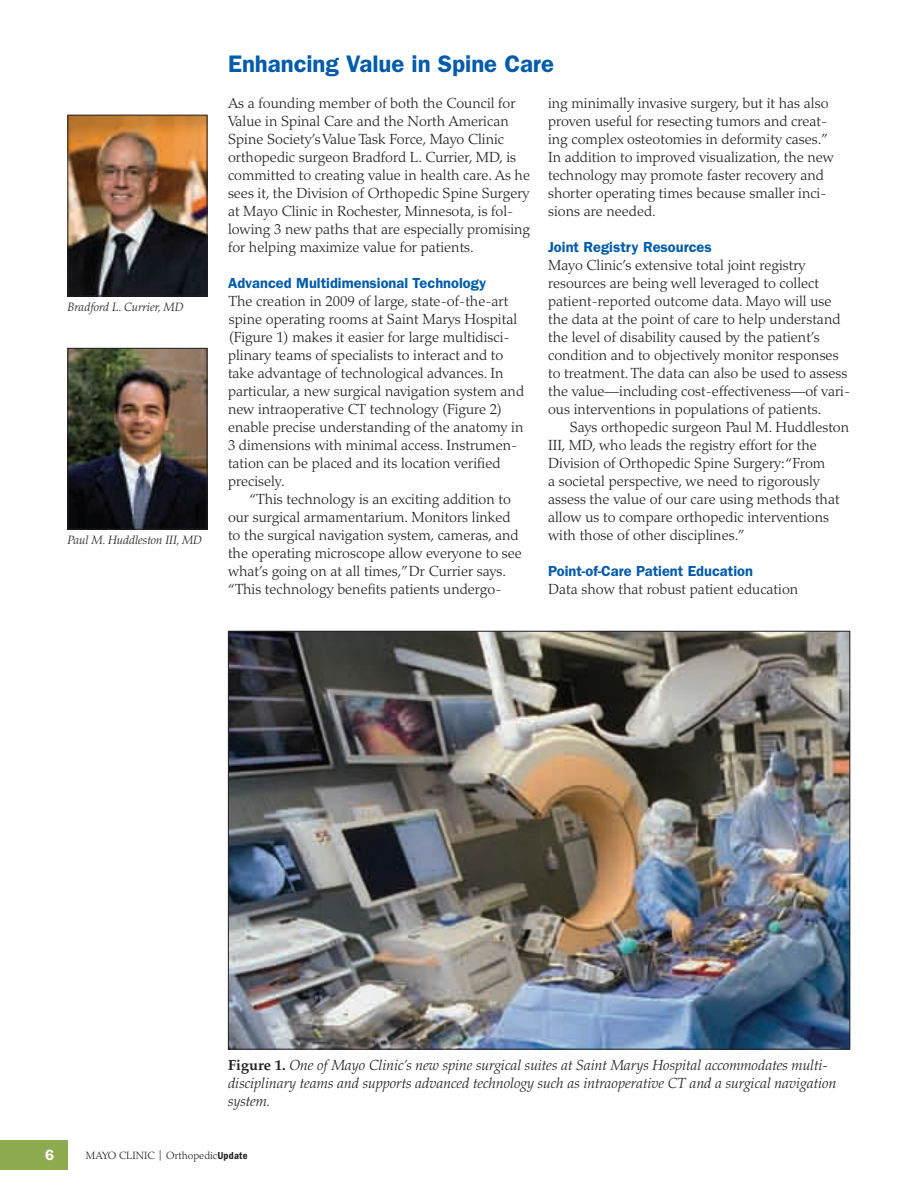
<style>
.page{position:relative;width:918px;height:1188px;background:#fff}
.page>*{position:absolute;margin:0;border:0;box-sizing:border-box;transform-origin:0 0}
.t1{font:600 24px "ITC Franklin Gothic Std";letter-spacing:-.005em;color:#015bab}
.t2{font:600 15px "ITC Franklin Gothic Std";color:#fff}
.Text{font:300 14.7px/18px "Palatino LT Std";color:#231f20}
.FigureCaption{font:italic 300 14.7px/18px "Palatino LT Std";color:#231f20}
.Text_subhead{font:600 14.7px "ITC Franklin Gothic Std";color:#015bab}
.Picture_Doc_sName{font:italic 300 12px "Palatino LT Std";color:#231f20}
.t3{font:300 10.5px "Palatino LT Std";color:#231f20}
.s1{font-weight:700;font-style:normal}
.s2{font-weight:400}
.s3{font-family:"ITC Franklin Gothic Std Dm Cd";font-weight:400}
</style>
<div class="page">
<div style="left:0;top:1140px;width:68px;height:30px;background:#8eab50"></div>
<img style="left:230px;top:633px;width:618px;height:415px">
<img style="left:70px;top:117px;width:135px;height:177px">
<div style="left:68px;top:115px;width:139px;height:181px;border:1px solid #231f20"></div>
<img style="left:70px;top:350px;width:135px;height:178px">
<div style="left:68px;top:348px;width:139px;height:182px;border:1px solid #231f20"></div>
<p class="Picture_Doc_sName" style="left:68px;top:300px;width:117px">Bradford L. Currier, MD</p>
<p class="Picture_Doc_sName" style="left:68px;top:533px;width:136px">Paul M. Huddleston III, MD</p>
<p class="t1" style="left:228px;top:50px;width:328px">Enhancing Value in Spine Care</p>
<p class="Text" style="left:228px;top:94px;width:304px">As a founding member of both the Council for Value in Spinal Care and the North American Spine Society’s Value Task Force, Mayo Clinic orthopedic surgeon Bradford L. Currier, MD, is committed to creating value in health care. As he sees it, the Division of Orthopedic Spine Surgery at Mayo Clinic in Rochester, Minnesota, is fol&shy;lowing 3 new paths that are especially promising for helping maximize value for patients.</p>
<p class="Text_subhead" style="left:228px;top:274px;width:260px">Advanced Multidimensional Technology</p>
<p class="Text" style="left:228px;top:292px;width:298px">The creation in 2009 of large, state-of-the-art spine operating rooms at Saint Marys Hospital (Figure 1) makes it easier for large multidisci&shy;plinary teams of specialists to interact and to take advantage of technological advances. In particular, a new surgical navigation system and new intraoperative CT technology (Figure 2) enable precise understanding of the anatomy in 3 dimensions with minimal access. Instrumen&shy;tation can be placed and its location verified precisely.</p>
<p class="Text" style="left:228px;top:490px;width:295px;text-indent:22px">“This technology is an exciting addition to our surgical armamentarium. Monitors linked to the surgical navigation system, cameras, and the operating microscope allow everyone to see what’s going on at all times,”Dr Currier says. “This technology benefits patients undergo-</p>
<p class="Text" style="left:548px;top:94px;width:287px">ing minimally invasive surgery, but it has also proven useful for resecting tumors and creat&shy;ing complex osteotomies in deformity cases.” In addition to improved visualization, the new technology may promote faster recovery and shorter operating times because smaller inci&shy;sions are needed.</p>
<p class="Text_subhead" style="left:548px;top:238px;width:165px">Joint Registry Resources</p>
<p class="Text" style="left:548px;top:256px;width:304px">Mayo Clinic’s extensive total joint registry resources are being well leveraged to collect patient-reported outcome data. Mayo will use the data at the point of care to help understand the level of disability caused by the patient’s condition and to objectively monitor responses to treatment. The data can also be used to assess the value—including cost-effectiveness—of vari&shy;ous interventions in populations of patients.</p>
<p class="Text" style="left:548px;top:418px;width:303px;text-indent:22px">Says orthopedic surgeon Paul M. Huddleston III, MD, who leads the registry effort for the Division of Orthopedic Spine Surgery: “From<br>a societal perspective, we need to rigorously assess the value of our care using methods that allow us to compare orthopedic interventions with those of other disciplines.”</p>
<p class="Text_subhead" style="left:548px;top:562px;width:206px">Point-of-Care Patient Education</p>
<p class="Text" style="left:548px;top:580px;width:252px">Data show that robust patient education</p>
<p class="FigureCaption" style="left:228px;top:1056px;width:610px"><span class="s1">Figure 1.</span> One of Mayo Clinic’s new spine surgical suites at Saint Marys Hospital accommodates multi&shy;disciplinary teams and supports advanced technology such as intraoperative CT and a surgical navigation system.</p>
<p class="t2" style="left:45px;top:1146px;width:11px">6</p>
<p class="t3" style="left:86px;top:1149px;width:163px">MAYO CLINIC <span class="s2">|</span> Orthopedic<span class="s3">Update</span></p>
</div>
